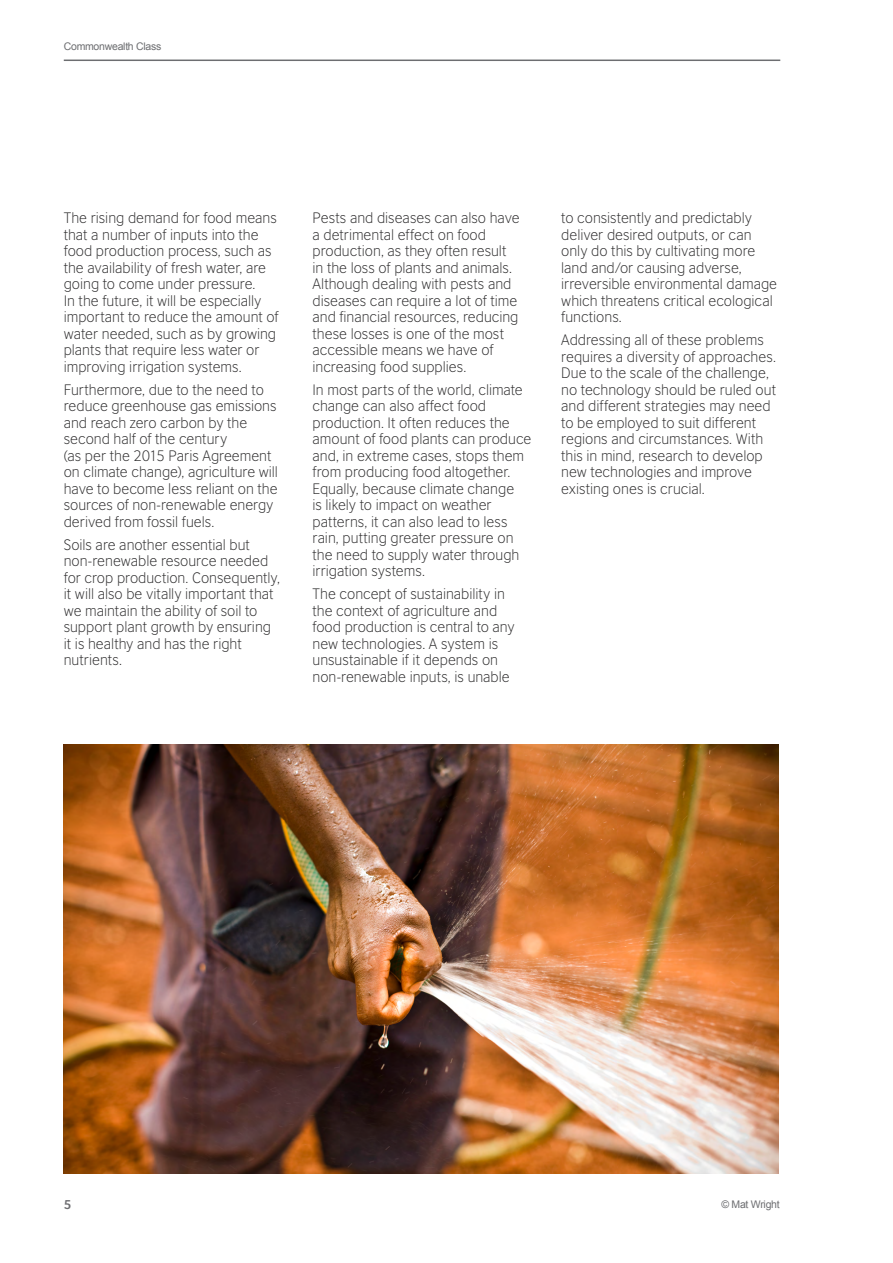
<style>
.page{position:relative;width:893px;height:1263px;background:#fff}
.page>*{position:absolute;margin:0;border:0;box-sizing:border-box;transform-origin:0 0}
.t1{font:300 14.25px/16.5px "British Council Sans";color:#292829}
.t2{font:700 12px "British Council Sans";color:#6d6e71}
.t3{font:10.5px "Arial";letter-spacing:-.025em;color:#6d6e71}
</style>
<div class="page">
<hr style="left:64px;top:60px;width:716px;height:1px;background:#6d6e71">
<img style="left:64px;top:744px;width:714px;height:430px">
<p class="t3" style="left:64px;top:40px;width:99px">Commonwealth Class</p>
<p class="t1" style="left:64px;top:210px;width:216px">The rising demand for food means that a number of inputs into the food production process, such as the availability of fresh water, are going to come under pressure.<br>In the future, it will be especially important to reduce the amount of water needed, such as by growing plants that require less water or improving irrigation systems.</p>
<p class="t1" style="left:64px;top:381px;width:216px">Furthermore, due to the need to reduce greenhouse gas emissions and reach zero carbon by the second half of the century<br>(as per the 2015 Paris Agreement on climate change), agriculture will have to become less reliant on the sources of non-renewable energy derived from fossil fuels.</p>
<p class="t1" style="left:64px;top:536px;width:218px">Soils are another essential but non-renewable resource needed for crop production. Consequently, it will also be vitally important that we maintain the ability of soil to support plant growth by ensuring it is healthy and has the right nutrients.</p>
<p class="t1" style="left:313px;top:210px;width:209px">Pests and diseases can also have a detrimental effect on food production, as they often result in the loss of plants and animals.<br>Although dealing with pests and diseases can require a lot of time and financial resources, reducing these losses is one of the most accessible means we have of increasing food supplies.</p>
<p class="t1" style="left:313px;top:381px;width:220px">In most parts of the world, climate change can also affect food production. It often reduces the amount of food plants can produce and, in extreme cases, stops them from producing food altogether.<br>Equally, because climate change<br>is likely to impact on weather patterns, it can also lead to less rain, putting greater pressure on the need to supply water through irrigation systems.</p>
<p class="t1" style="left:313px;top:586px;width:204px">The concept of sustainability in the context of agriculture and food production is central to any new technologies. A system is unsustainable if it depends on non-renewable inputs, is unable</p>
<p class="t1" style="left:561px;top:210px;width:217px">to consistently and predictably deliver desired outputs, or can only do this by cultivating more land and/or causing adverse, irreversible environmental damage which threatens critical ecological functions.</p>
<p class="t1" style="left:561px;top:332px;width:216px">Addressing all of these problems requires a diversity of approaches.<br>Due to the scale of the challenge, no technology should be ruled out and different strategies may need to be employed to suit different regions and circumstances. With this in mind, research to develop new technologies and improve existing ones is crucial.</p>
<p class="t2" style="left:64px;top:1197px;width:9px">5</p>
<p class="t3" style="left:721px;top:1197px;width:60px">© Mat Wright</p>
</div>
